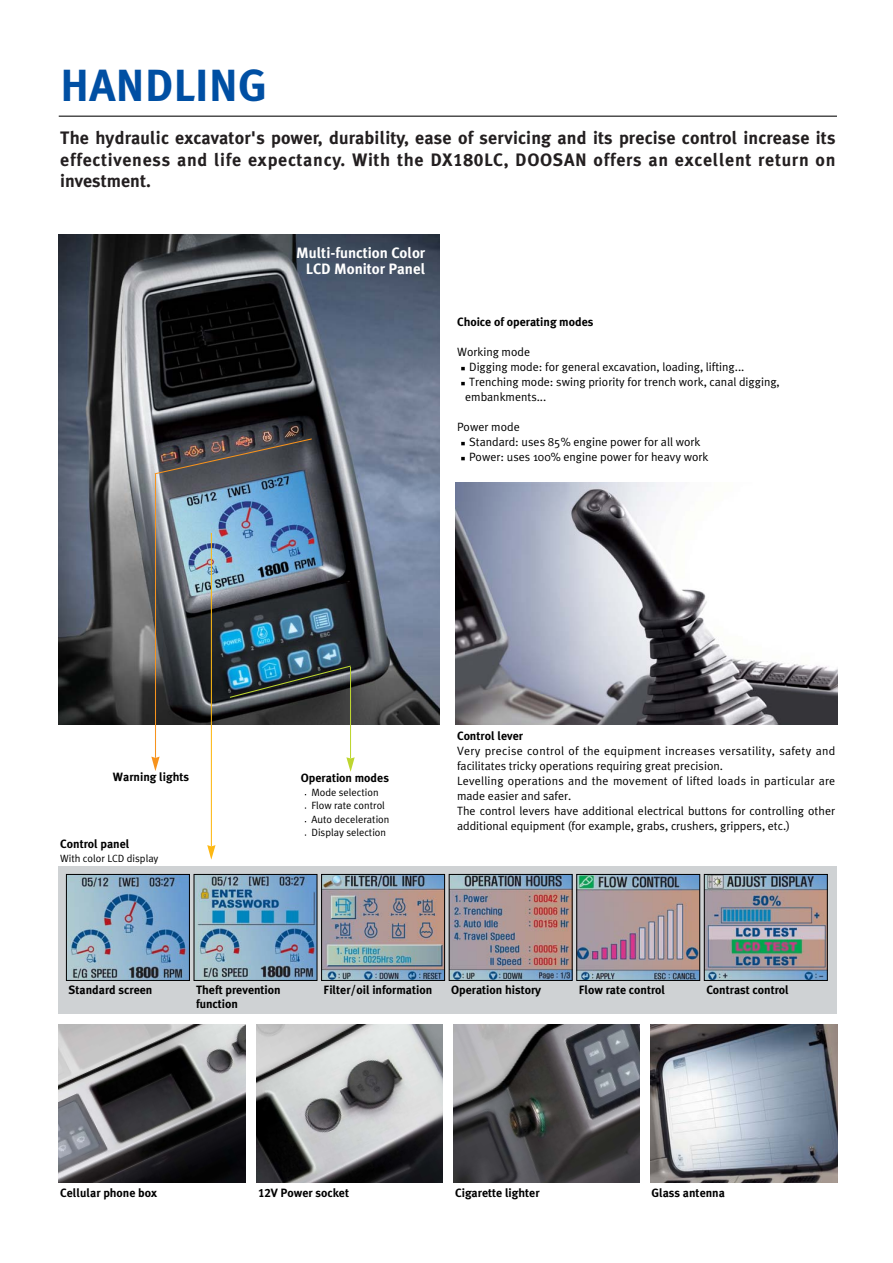
<style>
.page{position:relative;width:893px;height:1263px;background:#fff}
.page>*{position:absolute;margin:0;border:0;box-sizing:border-box;transform-origin:0 0}
.t1{font:700 45px "Meta Plus";color:#004fa3}
.t2{font:700 18px/21.6px "Meta Plus";letter-spacing:.04em;color:#231f20;text-align:justify}
.t3{font:700 15px/16.5px "Meta Plus";color:#fff;text-align:right}
.t4{font:12px/15px "Meta Plus Normal";color:#000}
.t5{font:700 12px/14px "Meta Plus";color:#000}
.t6{font:10.5px/13.5px "Meta Plus Normal";color:#000}
.s1{font-family:"Meta Plus Bold Caps";font-weight:400}
</style>
<div class="page">
<img style="left:58px;top:115px;width:780px;height:1068px">
<h1 class="t1" style="left:60px;top:70px;width:208px">HANDLING</h1>
<h2 class="t2" style="left:60px;top:129px;width:777px">The hydraulic excavator's power, durability, ease of servicing and its precise control increase its effectiveness and life expectancy. With the DX<span class="s1">180</span>LC, DOOSAN offers an excellent return on investment.</h2>
<p class="t5" style="left:113px;top:771px;width:78px">Warning lights</p>
<p class="t5" style="left:60px;top:838px;width:71px">Control panel</p>
<p class="t6" style="left:60px;top:852px;width:100px">With color LCD display</p>
<p class="t3" style="left:296px;top:246px;width:131px">Multi-function Color<br>LCD Monitor Panel</p>
<p class="t5" style="left:457px;top:317px;width:138px">Choice of operating modes</p>
<p class="t4" style="left:457px;top:346px;width:75px">Working mode</p>
<p class="t4" style="left:469px;top:361px;width:277px">Digging mode: for general excavation, loading, lifting...</p>
<p class="t4" style="left:469px;top:376px;width:312px">Trenching mode: swing priority for trench work, canal digging,</p>
<p class="t4" style="left:465px;top:391px;width:83px">embankments...</p>
<p class="t4" style="left:469px;top:421px;width:241px;text-indent:-12px">Power mode<br>Standard: uses 85% engine power for all work<br>Power: uses 100% engine power for heavy work</p>
<p class="t5" style="left:301px;top:773px;width:90px">Operation modes</p>
<p class="t6" style="left:311px;top:787px;width:80px">Mode selection<br>Flow rate control<br>Auto deceleration<br>Display selection</p>
<p class="t5" style="left:457px;top:731px;width:67px">Control lever</p>
<p class="t4" style="left:457px;top:745px;width:380px">Very precise control of the equipment increases versatility, safety and facilitates tricky operations requiring great precision.<br>Levelling operations and the movement of lifted loads in particular are made easier and safer.<br>The control levers have additional electrical buttons for controlling other additional equipment (for example, grabs, crushers, grippers, etc.)</p>
<p class="t5" style="left:68px;top:984px;width:85px">Standard screen</p>
<p class="t5" style="left:196px;top:984px;width:86px">Theft prevention function</p>
<p class="t5" style="left:324px;top:984px;width:110px">Filter/oil information</p>
<p class="t5" style="left:451px;top:984px;width:92px">Operation history</p>
<p class="t5" style="left:579px;top:984px;width:88px">Flow rate control</p>
<p class="t5" style="left:706px;top:984px;width:84px">Contrast control</p>
<p class="t5" style="left:60px;top:1187px;width:98px">Cellular phone box</p>
<p class="t5" style="left:258px;top:1187px;width:93px"><span class="s1">12</span>V Power socket</p>
<p class="t5" style="left:455px;top:1187px;width:86px">Cigarette lighter</p>
<p class="t5" style="left:651px;top:1187px;width:75px">Glass antenna</p>
</div>
